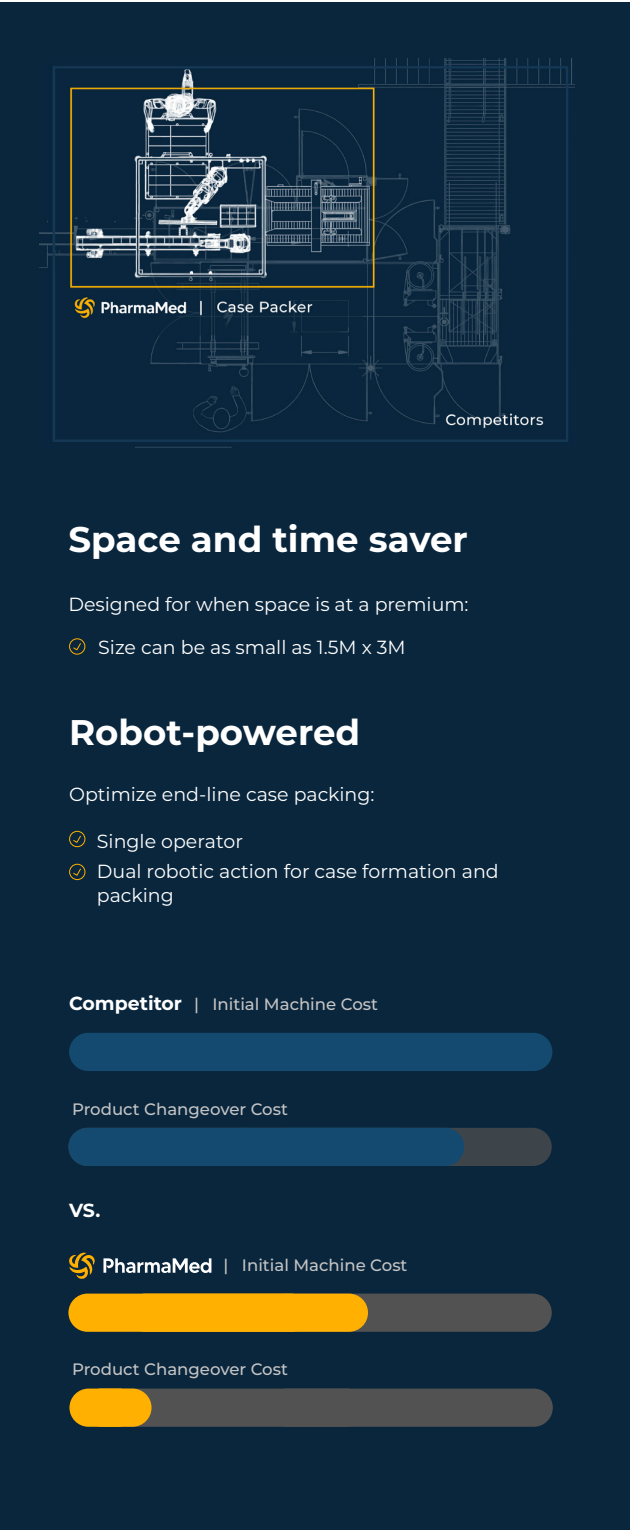
<style>
.page{position:relative;width:630px;height:1530px;background:#fff}
.page>*{position:absolute;margin:0;border:0;box-sizing:border-box;transform-origin:0 0}
.t1{font:700 35.5px "Montserrat";color:#fff}
.t2{font:19px/23.8px "Montserrat";color:#fff}
.t3{font:700 19px "Montserrat";color:#fff}
.t4{font:500 16.5px "Montserrat";color:#c4c4c4}
.s1{font-weight:700;font-size:19px;color:#fff}
</style>
<div class="page">
<div style="left:0;top:2px;width:630px;height:1528px;background:#09263d"></div>
<svg style="left:103px;top:1258px;width:108px;height:15px"></svg>
<svg style="left:69px;top:1252px;width:26px;height:27px"></svg>
<svg style="left:69px;top:638px;width:17px;height:17px"></svg>
<img style="left:40px;top:59px;width:534px;height:388px">
<div style="left:69px;top:1033px;width:483px;height:38px;background:#144a70;border-radius:19px"></div>
<div style="left:68px;top:1128px;width:484px;height:38px;background:#3d444a;border-radius:19px"></div>
<div style="left:68px;top:1128px;width:396px;height:38px;background:#144a70"></div>
<div style="left:267px;top:1294px;width:285px;height:38px;background:#525252;border-radius:19px"></div>
<div style="left:68px;top:1294px;width:242px;height:38px;background:#ffb000;border-radius:19px"></div>
<div style="left:126px;top:1294px;width:242px;height:38px;background:#ffb000;border-radius:19px"></div>
<div style="left:268px;top:1389px;width:285px;height:38px;background:#525252;border-radius:19px"></div>
<div style="left:81px;top:1389px;width:285px;height:38px;background:#525252;border-radius:19px"></div>
<svg style="left:69px;top:1389px;width:83px;height:38px;background:#e7a307"></svg>
<svg style="left:69px;top:830px;width:17px;height:18px"></svg>
<svg style="left:69px;top:863px;width:17px;height:18px"></svg>
<p class="t1" style="left:68px;top:514px;width:401px">Space and time saver</p>
<p class="t2" style="left:68px;top:592px;width:402px">Designed for when space is at a premium:</p>
<p class="t2" style="left:98px;top:635px;width:309px">Size can be as small as 1.5M x 3M</p>
<p class="t1" style="left:69px;top:707px;width:293px">Robot-powered</p>
<p class="t2" style="left:69px;top:782px;width:307px">Optimize end-line case packing:</p>
<p class="t2" style="left:97px;top:828px;width:148px">Single operator</p>
<p class="t2" style="left:97px;top:859px;width:403px">Dual robotic action for case formation and packing</p>
<p class="t4" style="left:69px;top:993px;width:310px"><span class="s1">Competitor</span> | Initial Machine Cost</p>
<p class="t4" style="left:72px;top:1097px;width:217px">Product Changeover Cost</p>
<p class="t3" style="left:69px;top:1196px;width:33px">VS.</p>
<p class="t4" style="left:224px;top:1254px;width:185px">| Initial Machine Cost</p>
<p class="t4" style="left:72px;top:1358px;width:217px">Product Changeover Cost</p>
</div>
